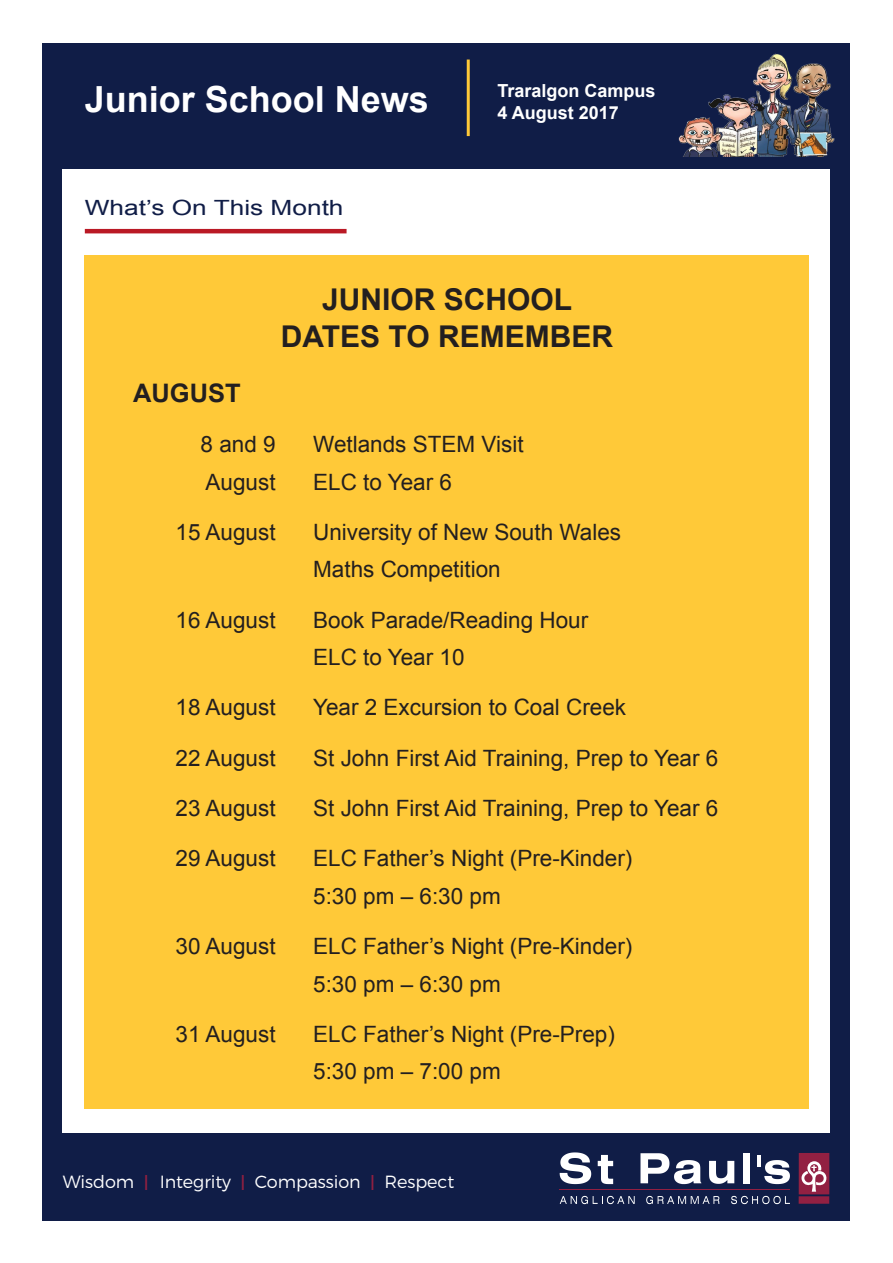
<style>
.page{position:relative;width:893px;height:1263px;background:#fff}
.page>*{position:absolute;margin:0;border:0;box-sizing:border-box;transform-origin:0 0}
.t1{font:700 36px "Arial";color:#fff}
.t2{font:700 30px/37.5px "Arial";color:#231f20;text-align:center}
.t3{font:700 25.5px "Arial";color:#231f20}
.t4{font:22.5px/37.5px "Arial";color:#231f20}
.t5{font:21px "Arial";color:#101d47;scale:1.25 1}
.t6{font:700 18px "Arial";color:#fff}
.t7{font:300 17.7px "Montserrat";letter-spacing:-.005em;color:#fff}
.s1{font-size:21.45px;color:#902041}
</style>
<div class="page">
<div style="left:43px;top:43px;width:807px;height:1177px;background:#101d47"></div>
<img style="left:678px;top:53px;width:157px;height:104px">
<hr style="left:467px;top:60px;width:3px;height:76px;background:#ffc938">
<div style="left:63px;top:169px;width:767px;height:964px;background:#fff"></div>
<svg style="left:560px;top:1152px;width:31px;height:32px"></svg>
<svg style="left:598px;top:1155px;width:15px;height:29px"></svg>
<svg style="left:640px;top:1153px;width:61px;height:31px"></svg>
<svg style="left:709px;top:1161px;width:25px;height:23px"></svg>
<div style="left:743px;top:1153px;width:7px;height:30px;background:#fff"></div>
<hr style="left:757px;top:1155px;width:4px;height:11px;background:#fff">
<svg style="left:764px;top:1160px;width:26px;height:24px"></svg>
<svg style="left:560px;top:1196px;width:75px;height:8px"></svg>
<svg style="left:646px;top:1196px;width:73px;height:8px"></svg>
<svg style="left:731px;top:1196px;width:59px;height:8px"></svg>
<hr style="left:560px;top:1189px;width:230px;height:1px;background:#922042">
<div style="left:799px;top:1153px;width:30px;height:41px;background:#922042"></div>
<svg style="left:801px;top:1161px;width:26px;height:31px"></svg>
<div style="left:799px;top:1196px;width:30px;height:8px;background:#922042"></div>
<hr style="left:85px;top:229px;width:262px;height:4px;background:#ba1925">
<div style="left:84px;top:255px;width:724px;height:854px;background:#ffc938"></div>
<h1 class="t1" style="left:85px;top:75px;width:346px">Junior School News</h1>
<p class="t5" style="left:85px;top:194px;width:208px">What’s On This Month</p>
<p class="t6" style="left:497px;top:79px;width:160px">Traralgon Campus</p>
<p class="t6" style="left:497px;top:101px;width:123px">4 August 2017</p>
<p class="t2" style="left:281px;top:282px;width:334px">JUNIOR SCHOOL<br>DATES TO REMEMBER</p>
<p class="t3" style="left:133px;top:376px;width:109px">AUGUST</p>
<p class="t4" style="left:201px;top:426px;width:77px">8 and 9</p>
<p class="t4" style="left:313px;top:426px;width:212px">Wetlands STEM Visit</p>
<p class="t4" style="left:206px;top:463px;width:72px">August</p>
<p class="t4" style="left:313px;top:463px;width:140px">ELC to Year 6</p>
<p class="t4" style="left:176px;top:513px;width:102px">15 August</p>
<p class="t4" style="left:313px;top:513px;width:310px">University of New South Wales<br>Maths Competition</p>
<p class="t4" style="left:176px;top:601px;width:102px">16 August</p>
<p class="t4" style="left:313px;top:601px;width:277px">Book Parade/Reading Hour<br>ELC to Year 10</p>
<p class="t4" style="left:176px;top:689px;width:102px">18 August</p>
<p class="t4" style="left:313px;top:689px;width:315px">Year 2 Excursion to Coal Creek</p>
<p class="t4" style="left:176px;top:739px;width:102px">22 August</p>
<p class="t4" style="left:313px;top:739px;width:407px">St John First Aid Training, Prep to Year 6</p>
<p class="t4" style="left:176px;top:789px;width:102px">23 August</p>
<p class="t4" style="left:313px;top:789px;width:407px">St John First Aid Training, Prep to Year 6</p>
<p class="t4" style="left:176px;top:840px;width:102px">29 August</p>
<p class="t4" style="left:313px;top:840px;width:321px">ELC Father’s Night (Pre-Kinder)<br>5:30 pm – 6:30 pm</p>
<p class="t4" style="left:176px;top:928px;width:102px">30 August</p>
<p class="t4" style="left:313px;top:928px;width:321px">ELC Father’s Night (Pre-Kinder)<br>5:30 pm – 6:30 pm</p>
<p class="t4" style="left:176px;top:1015px;width:102px">31 August</p>
<p class="t4" style="left:313px;top:1015px;width:303px">ELC Father’s Night (Pre-Prep)<br>5:30 pm – 7:00 pm</p>
<p class="t7" style="left:63px;top:1171px;width:393px">Wisdom <span class="s1">I</span> Integrity <span class="s1">I</span> Compassion <span class="s1">I</span> Respect</p>
</div>
